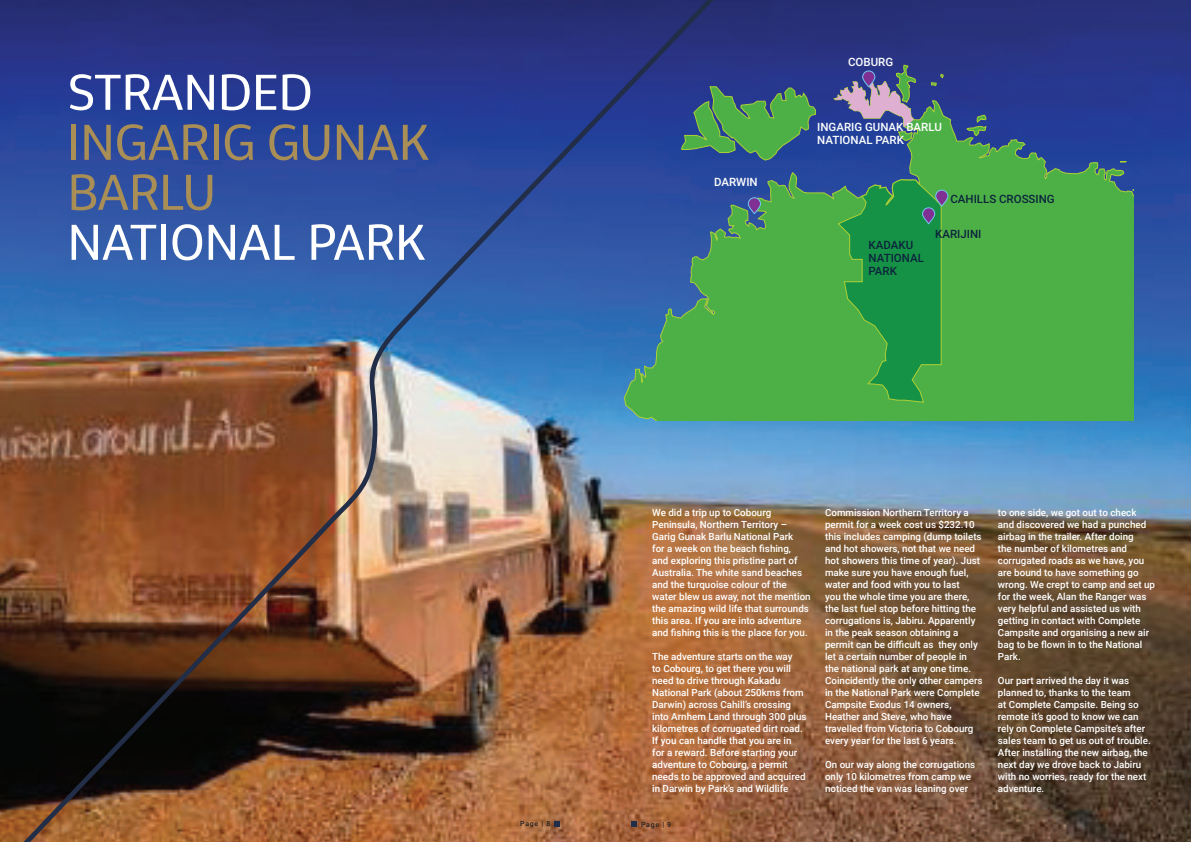
<style>
.page{position:relative;width:1191px;height:842px;background:#fff}
.page>*{position:absolute;margin:0;border:0;box-sizing:border-box;transform-origin:0 0}
.t1{font:50px "Jacobs Chronos";letter-spacing:-.01em;color:#fff}
.t2{font:50px/50px "Jacobs Chronos";letter-spacing:-.01em;color:#a98e55}
.t3{font:500 11.5px/12.9px "Roboto";color:#0c253c}
.t4{font:500 11.5px/12.9px "Roboto";color:#fdfefe}
.t5{font:500 9.8px/12px "Roboto";color:#fff}
.t6{font:500 7px "Roboto";letter-spacing:.1em;color:#231f20}
.s1{font-family:"Montserrat";font-weight:600;font-size:6px;color:#fff}
</style>
<div class="page">
<img style="left:0;top:0;width:1191px;height:842px">
<img style="left:19px;top:0;width:720px;height:842px">
<svg style="left:624px;top:79px;width:509px;height:341px;background:#418d63"></svg>
<svg style="left:966px;top:115px;width:20px;height:22px"></svg>
<svg style="left:931px;top:74px;width:12px;height:12px"></svg>
<svg style="left:680px;top:86px;width:136px;height:74px;background:#407e68"></svg>
<svg style="left:834px;top:65px;width:81px;height:76px;background:#5d6697"></svg>
<svg style="left:837px;top:179px;width:104px;height:224px;background:#2a9a48"></svg>
<svg style="left:748px;top:198px;width:12px;height:16px"></svg>
<div style="left:748px;top:198px;width:12px;height:16px;border:1px solid #73c8f0;border-radius:6px"></div>
<svg style="left:935px;top:190px;width:13px;height:16px"></svg>
<div style="left:935px;top:190px;width:13px;height:16px;border:1px solid #73c8f0;border-radius:6px"></div>
<svg style="left:922px;top:208px;width:12px;height:16px"></svg>
<div style="left:922px;top:208px;width:13px;height:16px;border:1px solid #73c8f0;border-radius:6px"></div>
<svg style="left:862px;top:71px;width:13px;height:16px"></svg>
<div style="left:862px;top:71px;width:13px;height:16px;border:1px solid #73c8f0;border-radius:6px"></div>
<svg style="left:554px;top:821px;width:5px;height:6px"></svg>
<svg style="left:631px;top:821px;width:6px;height:6px"></svg>
<h1 class="t1" style="left:67px;top:61px;width:247px">STRANDED</h1>
<h1 class="t2" style="left:67px;top:116px;width:363px">INGARIG GUNAK<br>BARLU</h1>
<h1 class="t1" style="left:67px;top:211px;width:359px">NATIONAL PARK</h1>
<p class="t4" style="left:714px;top:175px;width:45px">DARWIN</p>
<p class="t4" style="left:848px;top:55px;width:47px">COBURG</p>
<p class="t4" style="left:817px;top:120px;width:126px">INGARIG GUNAK BARLU<br>NATIONAL PARK</p>
<p class="t3" style="left:950px;top:192px;width:106px">CAHILLS CROSSING</p>
<p class="t3" style="left:868px;top:238px;width:57px">KADAKU<br>NATIONAL<br>PARK</p>
<p class="t3" style="left:935px;top:227px;width:48px">KARIJINI</p>
<p class="t5" style="left:652px;top:506px;width:160px">We did a trip up to Cobourg Peninsula, Northern Territory – Garig Gunak Barlu National Park<br>for a week on the beach fishing,<br>and exploring this pristine part of Australia. The white sand beaches and the turquoise colour of the water blew us away, not the mention the amazing wild life that surrounds this area. If you are into adventure and fishing this is the place for you.</p>
<p class="t5" style="left:652px;top:650px;width:156px">The adventure starts on the way<br>to Cobourg, to get there you will need to drive through Kakadu<br>National Park (about 250kms from<br>Darwin) across Cahill’s crossing into Arnhem Land through 300 plus kilometres of corrugated dirt road.<br>If you can handle that you are in<br>for a reward. Before starting your adventure to Cobourg, a permit needs to be approved and acquired in Darwin by Park’s and Wildlife</p>
<p class="t6" style="left:520px;top:818px;width:32px">Page | 8</p>
<p class="t6" style="left:641px;top:819px;width:32px">Page | 9</p>
<p class="t6" style="left:517px;top:819px;width:35px">Page | 8<span class="s1">1</span></p>
<p class="t5" style="left:825px;top:506px;width:159px">Commission Northern Territory a permit for a week cost us $232.10 this includes camping (dump toilets and hot showers, not that we need hot showers this time of year). Just make sure you have enough fuel, water and food with you to last<br>you the whole time you are there, the last fuel stop before hitting the corrugations is, Jabiru. Apparently in the peak season obtaining a permit can be difficult as they only let a certain number of people in the national park at any one time.<br>Coincidently the only other campers in the National Park were Complete<br>Campsite Exodus 14 owners,<br>Heather and Steve, who have travelled from Victoria to Cobourg every year for the last 6 years.</p>
<p class="t5" style="left:825px;top:758px;width:152px">On our way along the corrugations only 10 kilometres from camp we noticed the van was leaning over</p>
<p class="t5" style="left:998px;top:506px;width:159px">to one side, we got out to check and discovered we had a punched airbag in the trailer. After doing<br>the number of kilometres and corrugated roads as we have, you are bound to have something go wrong. We crept to camp and set up for the week, Alan the Ranger was very helpful and assisted us with getting in contact with Complete<br>Campsite and organising a new air bag to be flown in to the National<br>Park.</p>
<p class="t5" style="left:998px;top:674px;width:154px">Our part arrived the day it was planned to, thanks to the team<br>at Complete Campsite. Being so remote it’s good to know we can rely on Complete Campsite’s after sales team to get us out of trouble.<br>After installing the new airbag, the next day we drove back to Jabiru with no worries, ready for the next adventure.</p>
</div>
